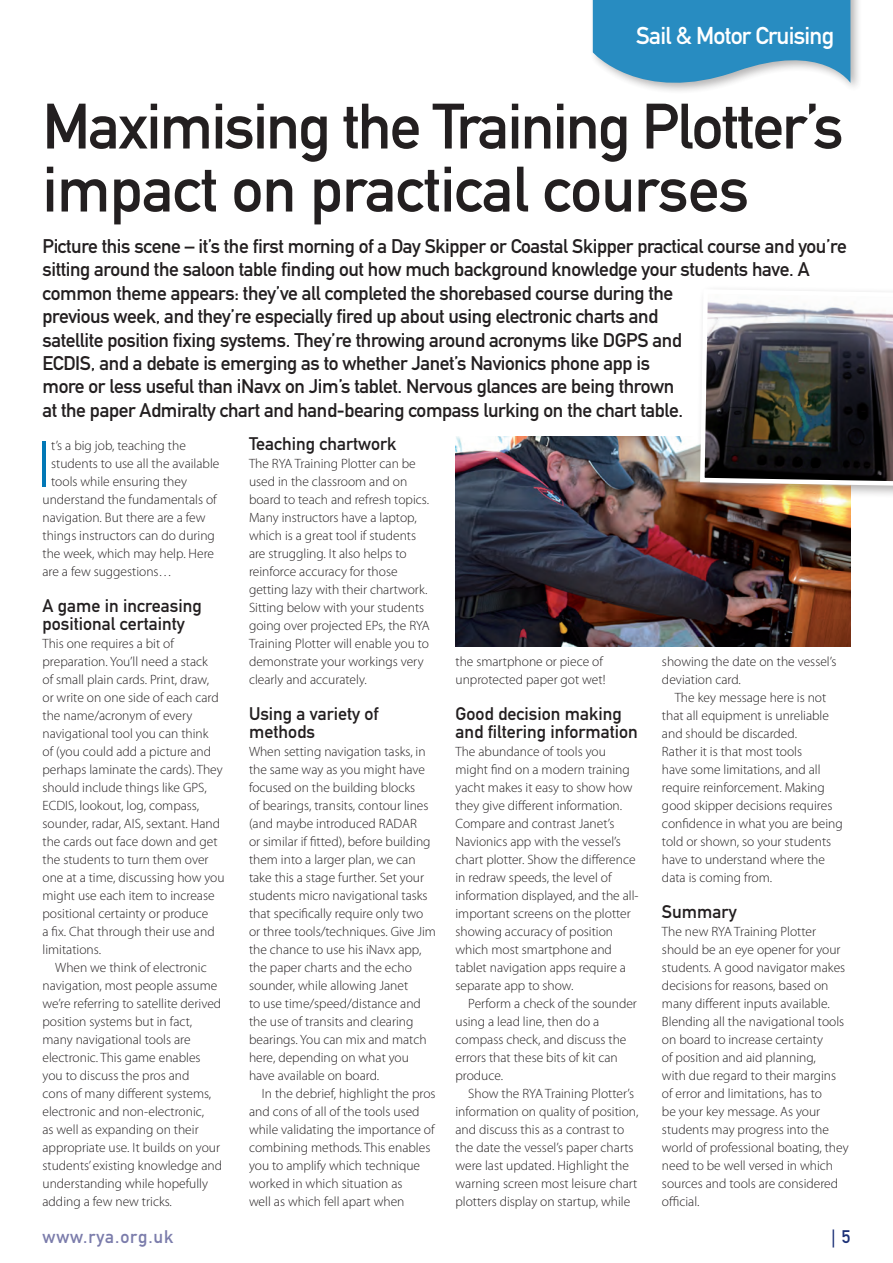
<style>
.page{position:relative;width:893px;height:1263px;background:#fff}
.page>*{position:absolute;margin:0;border:0;box-sizing:border-box;transform-origin:0 0}
.t1{font:300 66.9px "Myriad Pro";color:#0278b6}
.t2{font:63px/63px "DIN Mittelschrift Std";letter-spacing:-.03em;color:#231f20}
.t3{font:24px "DIN Mittelschrift Std";letter-spacing:-.03em;color:#fff}
.t4{font:19.5px/23.4px "DIN Mittelschrift Std";letter-spacing:-.02em;color:#231f20}
.t5{font:18px/18px "DIN Mittelschrift Std";color:#231f20}
.t6{font:18px "DIN Mittelschrift Std";letter-spacing:.05em;color:#7b7cab}
.t7{font:300 18px "DIN Neuzeit Grotesk Std";color:#1c3177}
.t8{font:300 13.5px/18px "Myriad Pro";color:#231f20}
.s1{font-family:"DIN Mittelschrift Std";font-weight:400}
</style>
<div class="page">
<div style="left:589px;top:0;width:274px;height:95px;background:#231f20;opacity:.4"></div>
<svg style="left:593px;top:0;width:257px;height:95px"></svg>
<img style="left:455px;top:437px;width:395px;height:209px">
<div style="left:695px;top:284px;width:198px;height:215px;background:#231f20;opacity:.35"></div>
<img style="left:698px;top:287px;width:195px;height:202px">
<h3 class="t3" style="left:636px;top:21px;width:200px">Sail &amp; Motor Cruising</h3>
<h2 class="t2" style="left:43px;top:95px;width:803px">Maximising the Training Plotter’s impact on practical courses</h2>
<p class="t4" style="left:43px;top:234px;width:806px">Picture this scene – it’s the first morning of a Day Skipper or Coastal Skipper practical course and you’re sitting around the saloon table finding out how much background knowledge your students have. A common theme appears: they’ve all completed the shorebased course during the<br>previous week, and they’re especially fired up about using electronic charts and<br>satellite position fixing systems. They’re throwing around acronyms like DGPS and<br>ECDIS, and a debate is emerging as to whether Janet’s Navionics phone app is<br>more or less useful than iNavx on Jim’s tablet. Nervous glances are being thrown<br>at the paper Admiralty chart and hand-bearing compass lurking on the chart table.</p>
<h1 class="t1" style="left:37px;top:423px;width:16px">I</h1>
<p class="t8" style="left:51px;top:436px;width:136px">t’s a big job, teaching the</p>
<h3 class="t5" style="left:249px;top:435px;width:149px">Teaching chartwork</h3>
<p class="t8" style="left:249px;top:454px;width:182px">The RYA Training Plotter can be used in the classroom and on board to teach and refresh topics.<br>Many instructors have a laptop, which is a great tool if students are struggling. It also helps to reinforce accuracy for those getting lazy with their chartwork.<br>Sitting below with your students going over projected EPs, the RYA<br>Training Plotter will enable you to demonstrate your workings very clearly and accurately.</p>
<h3 class="t5" style="left:249px;top:705px;width:131px">Using a variety of methods</h3>
<p class="t8" style="left:249px;top:742px;width:188px">When setting navigation tasks, in the same way as you might have focused on the building blocks<br>of bearings, transits, contour lines (and maybe introduced RADAR<br>or similar if fitted), before building them into a larger plan, we can take this a stage further. Set your students micro navigational tasks that specifically require only two or three tools/techniques. Give Jim the chance to use his iNavx app, the paper charts and the echo sounder, while allowing Janet<br>to use time/speed/distance and the use of transits and clearing bearings. You can mix and match here, depending on what you have available on board.</p>
<p class="t8" style="left:249px;top:1084px;width:188px;text-indent:13px">In the debrief, highlight the pros and cons of all of the tools used while validating the importance of combining methods. This enables you to amplify which technique worked in which situation as<br>well as which fell apart when</p>
<p class="t8" style="left:51px;top:454px;width:170px">students to use all the available</p>
<p class="t8" style="left:51px;top:472px;width:137px">tools while ensuring they</p>
<p class="t8" style="left:43px;top:490px;width:176px">understand the fundamentals of</p>
<p class="t8" style="left:43px;top:508px;width:165px">navigation. But there are a few</p>
<p class="t8" style="left:43px;top:526px;width:174px">things instructors can do during</p>
<p class="t8" style="left:43px;top:544px;width:173px">the week, which may help. Here</p>
<p class="t8" style="left:43px;top:562px;width:131px">are a few suggestions…</p>
<h3 class="t5" style="left:43px;top:597px;width:161px">A game in increasing positional certainty</h3>
<p class="t8" style="left:43px;top:634px;width:184px">This one requires a bit of preparation. You’ll need a stack<br>of small plain cards. Print, draw,<br>or write on one side of each card the name/acronym of every navigational tool you can think<br>of (you could add a picture and perhaps laminate the cards). They should include things like GPS,<br>ECDIS, lookout, log, compass, sounder, radar, AIS, sextant. Hand the cards out face down and get the students to turn them over one at a time, discussing how you might use each item to increase positional certainty or produce<br>a fix. Chat through their use and limitations.</p>
<p class="t8" style="left:43px;top:958px;width:181px;text-indent:13px">When we think of electronic navigation, most people assume we’re referring to satellite derived position systems but in fact, many navigational tools are electronic. This game enables you to discuss the pros and<br>cons of many different systems, electronic and non-electronic,<br>as well as expanding on their appropriate use. It builds on your students’existing knowledge and understanding while hopefully adding a few new tricks.</p>
<p class="t8" style="left:455px;top:652px;width:151px">the smartphone or piece of unprotected paper got wet!</p>
<h3 class="t5" style="left:455px;top:705px;width:184px">Good decision making and filtering information</h3>
<p class="t8" style="left:455px;top:742px;width:185px">The abundance of tools you might find on a modern training yacht makes it easy to show how they give different information.<br>Compare and contrast Janet’s<br>Navionics app with the vessel’s chart plotter. Show the difference in redraw speeds, the level of information displayed, and the all&shy;important screens on the plotter showing accuracy of position which most smartphone and tablet navigation apps require a separate app to show.</p>
<p class="t8" style="left:455px;top:994px;width:183px;text-indent:13px">Perform a check of the sounder using a lead line, then do a compass check, and discuss the errors that these bits of kit can produce.</p>
<p class="t8" style="left:455px;top:1084px;width:185px;text-indent:13px">Show the RYA Training Plotter’s information on quality of position, and discuss this as a contrast to the date the vessel’s paper charts were last updated. Highlight the warning screen most leisure chart plotters display on startup, while</p>
<p class="t8" style="left:662px;top:652px;width:176px">showing the date on the vessel’s deviation card.</p>
<p class="t8" style="left:662px;top:688px;width:182px;text-indent:13px">The key message here is not that all equipment is unreliable and should be discarded.<br>Rather it is that most tools<br>have some limitations, and all require reinforcement. Making good skipper decisions requires confidence in what you are being told or shown, so your students have to understand where the data is coming from.</p>
<h3 class="t5" style="left:662px;top:903px;width:76px">Summary</h3>
<p class="t8" style="left:662px;top:922px;width:188px">The new RYA Training Plotter should be an eye opener for your students. A good navigator makes decisions for reasons, based on many different inputs available.<br>Blending all the navigational tools on board to increase certainty<br>of position and aid planning,<br>with due regard to their margins of error and limitations, has to<br>be your key message. As your students may progress into the world of professional boating, they need to be well versed in which sources and tools are considered official.</p>
<h3 class="t6" style="left:43px;top:1226px;width:133px">www.rya.org.uk</h3>
<h3 class="t7" style="left:831px;top:1225px;width:21px">| <span class="s1">5</span></h3>
</div>
